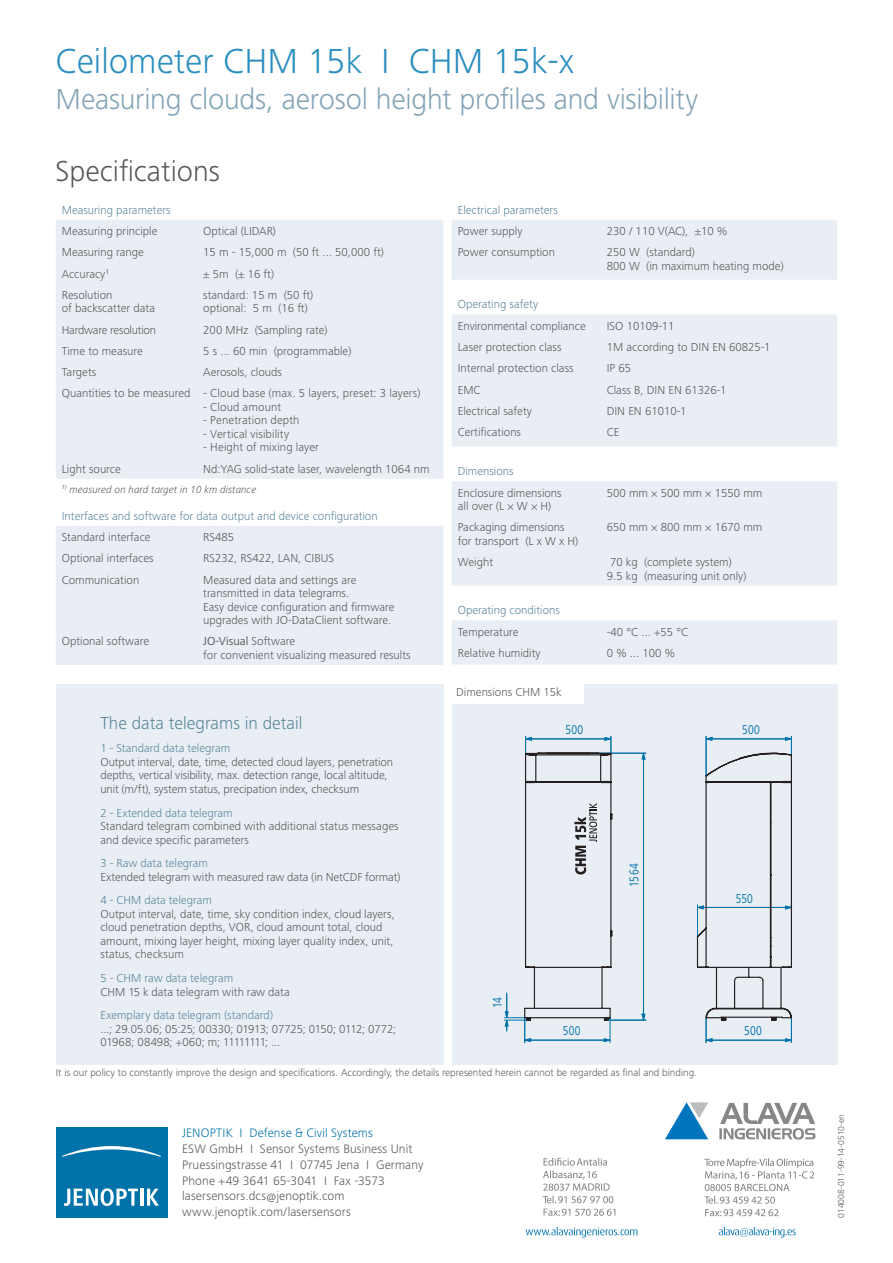
<style>
.page{position:relative;width:893px;height:1263px;background:#fff}
.page>*{position:absolute;margin:0;border:0;box-sizing:border-box;transform-origin:0 0}
.t1{font:300 36px "Frutiger Next LT";color:#2a8ebe}
.t2{font:300 30px "Frutiger Next LT";letter-spacing:-.01em;color:#84a3b5}
.t3{font:300 30px "Frutiger Next LT";color:#57585a}
.t4{font:300 18px "Frutiger Next LT";color:#5a859c}
.t5{font:13.2px "Frutiger Next LT";letter-spacing:.015em;color:#0072aa;scale:.8 1}
.t6{font:300 12.75px/15.8px "Frutiger Next LT";letter-spacing:.01em;color:#57585a}
.t7{font:300 12.75px "Frutiger Next LT";letter-spacing:.01em;color:#0072aa}
.t8{font:300 12px/13.5px "Frutiger Next LT";color:#57585a}
.t9{font:300 12px "Frutiger Next LT";color:#5a859c}
.t10{font:300 12px "Frutiger Next LT";letter-spacing:-.02em;color:#57585a}
.t11{font:300 10.5px "Frutiger Next LT";color:#57585a}
.t12{font:italic 300 10.5px "Frutiger Next LT";color:#57585a}
.t13{font:300 9px "Frutiger Next LT";color:#57585a}
.s1{font-weight:400}
</style>
<div class="page">
<div style="left:56px;top:1128px;width:111px;height:90px;background:#0072aa"></div>
<hr style="left:141px;top:1188px;width:3px;height:18px;background:#fff">
<svg style="left:147px;top:1188px;width:12px;height:18px"></svg>
<svg style="left:62px;top:1146px;width:99px;height:11px"></svg>
<svg style="left:64px;top:1188px;width:74px;height:18px"></svg>
<svg style="left:56px;top:220px;width:387px;height:445px;background:#eaeff4"></svg>
<svg style="left:452px;top:220px;width:385px;height:444px;fill:#e8eef3"></svg>
<div style="left:452px;top:684px;width:385px;height:380px;background:#e8eef3"></div>
<div style="left:454px;top:684px;width:128px;height:18px;background:#fff"></div>
<div style="left:452px;top:682px;width:132px;height:22px;border:4px solid #fff"></div>
<div style="left:56px;top:684px;width:387px;height:380px;background:#e8eef3"></div>
<hr style="left:526px;top:738px;width:42px;height:1px;background:#0072aa">
<hr style="left:568px;top:738px;width:43px;height:1px;background:#0072aa">
<svg style="left:525px;top:736px;width:7px;height:14px"></svg>
<svg style="left:604px;top:736px;width:8px;height:14px"></svg>
<hr style="left:749px;top:1040px;width:42px;height:1px;background:#0072aa">
<hr style="left:706px;top:1040px;width:43px;height:1px;background:#0072aa">
<svg style="left:784px;top:1022px;width:8px;height:21px"></svg>
<svg style="left:705px;top:1022px;width:8px;height:21px"></svg>
<hr style="left:706px;top:736px;width:1px;height:40px;background:#0072aa">
<hr style="left:706px;top:738px;width:43px;height:1px;background:#0072aa">
<hr style="left:749px;top:738px;width:42px;height:1px;background:#0072aa">
<svg style="left:705px;top:736px;width:8px;height:5px"></svg>
<svg style="left:784px;top:736px;width:8px;height:14px"></svg>
<svg style="left:525px;top:750px;width:267px;height:272px"></svg>
<hr style="left:567px;top:1040px;width:43px;height:1px;background:#0072aa">
<hr style="left:525px;top:1040px;width:42px;height:1px;background:#0072aa">
<svg style="left:603px;top:1018px;width:10px;height:25px"></svg>
<svg style="left:504px;top:992px;width:28px;height:51px"></svg>
<img style="left:525px;top:1102px;width:291px;height:136px">
<h1 class="t1" style="left:56px;top:41px;width:520px">Ceilometer CHM 15k I CHM 15k-x</h1>
<h2 class="t2" style="left:56px;top:82px;width:644px">Measuring clouds, aerosol height profiles and visibility</h2>
<h2 class="t3" style="left:56px;top:155px;width:166px">Specifications</h2>
<p class="t9" style="left:62px;top:203px;width:110px">Measuring parameters</p>
<p class="t8" style="left:62px;top:224px;width:97px">Measuring principle</p>
<p class="t8" style="left:203px;top:224px;width:74px">Optical (LIDAR)</p>
<p class="t8" style="left:62px;top:246px;width:84px">Measuring range</p>
<p class="t8" style="left:203px;top:246px;width:182px">15 m - 15,000 m (50 ft ... 50,000 ft)</p>
<p class="t8" style="left:62px;top:267px;width:49px">Accuracy<sup>1</sup></p>
<p class="t8" style="left:203px;top:267px;width:72px">± 5m (± 16 ft)</p>
<p class="t8" style="left:62px;top:288px;width:95px">Resolution<br>of backscatter data</p>
<p class="t8" style="left:203px;top:288px;width:112px">standard: 15 m (50 ft) optional: 5 m (16 ft)</p>
<p class="t10" style="left:62px;top:323px;width:96px">Hardware resolution</p>
<p class="t8" style="left:203px;top:323px;width:126px">200 MHz (Sampling rate)</p>
<p class="t8" style="left:62px;top:344px;width:83px">Time to measure</p>
<p class="t8" style="left:203px;top:344px;width:150px">5 s ... 60 min (programmable)</p>
<p class="t8" style="left:62px;top:365px;width:36px">Targets</p>
<p class="t8" style="left:62px;top:362px;width:360px;line-height:21.3px;text-align:center">Aerosols, clouds<br>Quantities to be measured - Cloud base (max. 5 layers, preset: 3 layers)</p>
<p class="t8" style="left:203px;top:400px;width:79px">- Cloud amount</p>
<p class="t8" style="left:203px;top:414px;width:98px">- Penetration depth</p>
<p class="t8" style="left:203px;top:427px;width:87px">- Vertical visibility</p>
<p class="t8" style="left:203px;top:441px;width:117px">- Height of mixing layer</p>
<p class="t8" style="left:62px;top:462px;width:61px">Light source</p>
<p class="t8" style="left:203px;top:462px;width:228px">Nd:YAG solid-state laser, wavelength 1064 nm</p>
<p class="t12" style="left:62px;top:484px;width:196px"><sup>1)</sup> measured on hard target in 10 km distance</p>
<p class="t9" style="left:62px;top:509px;width:317px">Interfaces and software for data output and device configuration</p>
<p class="t8" style="left:62px;top:530px;width:90px">Standard interface</p>
<p class="t8" style="left:203px;top:530px;width:32px">RS485</p>
<p class="t8" style="left:62px;top:552px;width:93px">Optional interfaces</p>
<p class="t8" style="left:203px;top:552px;width:132px">RS232, RS422, LAN, CIBUS</p>
<p class="t8" style="left:62px;top:573px;width:79px">Communication</p>
<p class="t8" style="left:203px;top:573px;width:193px">Measured data and settings are transmitted in data telegrams.<br>Easy device configuration and firmware upgrades with JO-DataClient software.</p>
<p class="t8" style="left:62px;top:635px;width:89px">Optional software</p>
<p class="t8" style="left:203px;top:635px;width:209px"><span class="s1">JO-Visual</span> Software<br>for convenient visualizing measured results</p>
<h3 class="t4" style="left:100px;top:713px;width:204px">The data telegrams in detail</h3>
<p class="t9" style="left:100px;top:742px;width:131px">1 - Standard data telegram</p>
<p class="t8" style="left:100px;top:755px;width:294px">Output interval, date, time, detected cloud layers, penetration depths, vertical visibility, max. detection range, local altitude, unit (m/ft), system status, precipation index, checksum</p>
<p class="t9" style="left:100px;top:806px;width:134px">2 - Extended data telegram</p>
<p class="t8" style="left:100px;top:819px;width:300px">Standard telegram combined with additional status messages and device specific parameters</p>
<p class="t9" style="left:100px;top:857px;width:109px">3 - Raw data telegram</p>
<p class="t8" style="left:100px;top:870px;width:302px">Extended telegram with measured raw data (in NetCDF format)</p>
<p class="t9" style="left:100px;top:894px;width:113px">4 - CHM data telegram</p>
<p class="t8" style="left:100px;top:907px;width:296px">Output interval, date, time, sky condition index, cloud layers, cloud penetration depths, VOR, cloud amount total, cloud amount, mixing layer height, mixing layer quality index, unit, status, checksum</p>
<p class="t9" style="left:100px;top:971px;width:134px">5 - CHM raw data telegram</p>
<p class="t8" style="left:100px;top:985px;width:191px">CHM 15 k data telegram with raw data</p>
<p class="t9" style="left:100px;top:1009px;width:174px">Exemplary data telegram (standard)</p>
<p class="t8" style="left:100px;top:1022px;width:297px">...; 29.05.06; 05:25; 00330; 01913; 07725; 0150; 0112; 0772;<br>01968; 08498; +060; m; 11111111; ...</p>
<p class="t9" style="left:458px;top:203px;width:102px">Electrical parameters</p>
<p class="t8" style="left:458px;top:224px;width:66px">Power supply</p>
<p class="t8" style="left:607px;top:224px;width:122px">230 / 110 V(AC), ±10 %</p>
<p class="t8" style="left:458px;top:246px;width:99px">Power consumption</p>
<p class="t8" style="left:607px;top:246px;width:178px">250 W (standard)<br>800 W (in maximum heating mode)</p>
<p class="t9" style="left:458px;top:298px;width:82px">Operating safety</p>
<p class="t8" style="left:458px;top:319px;width:130px">Environmental compliance</p>
<p class="t8" style="left:607px;top:319px;width:69px">ISO 10109-11</p>
<p class="t8" style="left:458px;top:340px;width:105px">Laser protection class</p>
<p class="t8" style="left:607px;top:340px;width:165px">1M according to DIN EN 60825-1</p>
<p class="t8" style="left:458px;top:362px;width:117px">Internal protection class</p>
<p class="t8" style="left:607px;top:362px;width:26px">IP 65</p>
<p class="t8" style="left:458px;top:383px;width:24px">EMC</p>
<p class="t8" style="left:607px;top:383px;width:121px">Class B, DIN EN 61326-1</p>
<p class="t8" style="left:458px;top:404px;width:76px">Electrical safety</p>
<p class="t8" style="left:607px;top:404px;width:81px">DIN EN 61010-1</p>
<p class="t8" style="left:458px;top:425px;width:65px">Certifications</p>
<p class="t8" style="left:607px;top:425px;width:14px">CE</p>
<p class="t9" style="left:458px;top:465px;width:57px">Dimensions</p>
<p class="t8" style="left:458px;top:486px;width:105px">Enclosure dimensions all over (L × W × H)</p>
<p class="t8" style="left:607px;top:486px;width:157px">500 mm × 500 mm × 1550 mm</p>
<p class="t8" style="left:458px;top:521px;width:122px">Packaging dimensions for transport (L x W x H)</p>
<p class="t8" style="left:607px;top:521px;width:157px">650 mm × 800 mm × 1670 mm</p>
<p class="t8" style="left:458px;top:555px;width:37px">Weight</p>
<p class="t8" style="left:607px;top:555px;width:141px">70 kg (complete system)<br>9.5 kg (measuring unit only)</p>
<p class="t9" style="left:458px;top:604px;width:104px">Operating conditions</p>
<p class="t8" style="left:458px;top:625px;width:62px">Temperature</p>
<p class="t8" style="left:607px;top:625px;width:83px">-40 °C ... +55 °C</p>
<p class="t8" style="left:458px;top:646px;width:84px">Relative humidity</p>
<p class="t8" style="left:607px;top:646px;width:70px">0 % ... 100 %</p>
<p class="t8" style="left:456px;top:685px;width:107px">Dimensions CHM 15k</p>
<p class="t5" style="left:490px;top:1008px;width:15px;rotate:-90deg">14</p>
<p class="t5" style="left:565px;top:722px;width:24px">500</p>
<p class="t5" style="left:627px;top:887px;width:31px;rotate:-90deg">1564</p>
<p class="t5" style="left:563px;top:1024px;width:24px">500</p>
<p class="t5" style="left:742px;top:722px;width:24px">500</p>
<p class="t5" style="left:736px;top:891px;width:23px">550</p>
<p class="t5" style="left:744px;top:1024px;width:24px">500</p>
<p class="t11" style="left:56px;top:1067px;width:643px">It is our policy to constantly improve the design and specifications. Accordingly, the details represented herein cannot be regarded as final and binding.</p>
<p class="t7" style="left:182px;top:1126px;width:192px">JENOPTIK I Defense &amp; Civil Systems</p>
<p class="t6" style="left:182px;top:1141px;width:243px">ESW GmbH I Sensor Systems Business Unit Pruessingstrasse 41 I 07745 Jena I Germany Phone +49 3641 65-3041 I Fax -3573 lasersensors.dcs@jenoptik.com www.jenoptik.com/lasersensors</p>
<p class="t13" style="left:836px;top:1218px;width:105px;rotate:-90deg">014008-011-99-14-0510-en</p>
</div>
